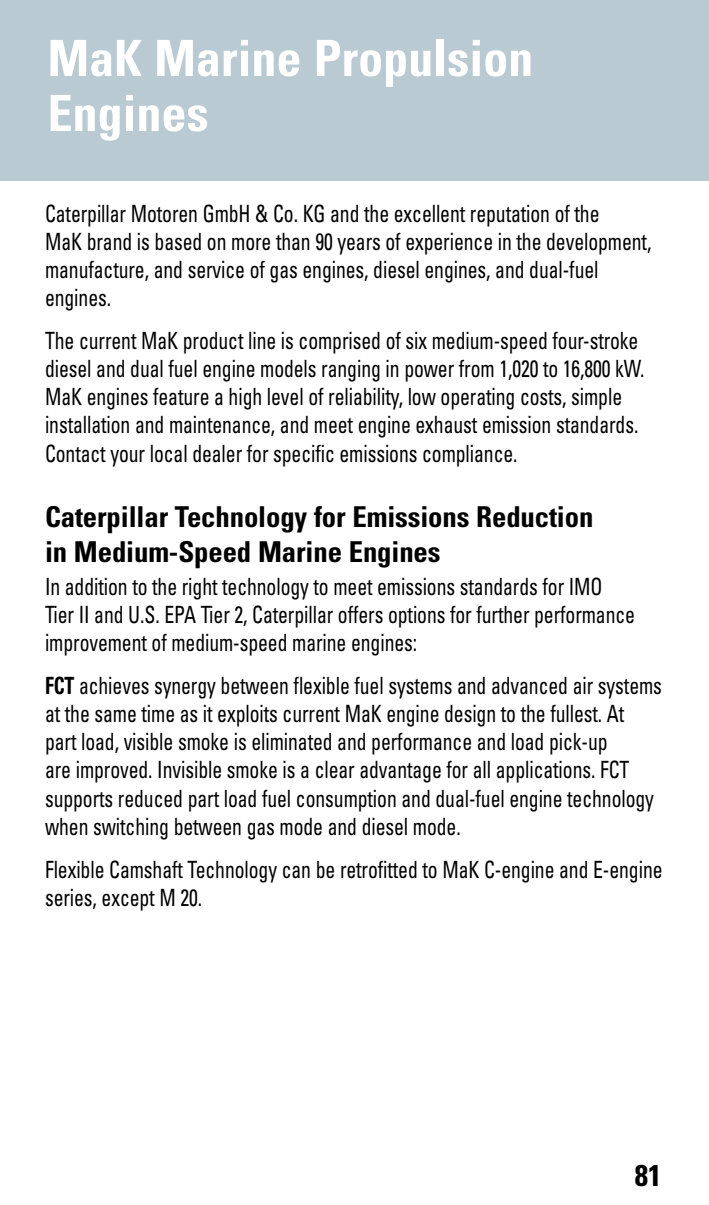
<style>
.page{position:relative;width:709px;height:1205px;background:#fff}
.page>*{position:absolute;margin:0;border:0;box-sizing:border-box;transform-origin:0 0}
.t1{font:700 condensed 50px/55px "Univers";color:#fff}
.t2{font:700 condensed 30px "Univers";color:#000}
.t3{font:700 condensed 28.75px/35px "Univers";letter-spacing:-.005em;color:#000}
.t4{font:condensed 23.75px/28px "Univers";letter-spacing:-.005em;color:#000;scale:.83 1}
.s1{font-weight:700}
</style>
<div class="page">
<div style="left:0;top:0;width:709px;height:180px;background:#bacad3"></div>
<h1 class="t1" style="left:48px;top:31px;width:487px">MaK Marine Propulsion<br>Engines</h1>
<p class="t4" style="left:45px;top:199px;width:732px">Caterpillar Motoren GmbH &amp; Co. KG and the excellent reputation of the<br>MaK brand is based on more than 90 years of experience in the development, manufacture, and service of gas engines, diesel engines, and dual-fuel engines.</p>
<p class="t4" style="left:45px;top:326px;width:724px">The current MaK product line is comprised of six medium-speed four-stroke diesel and dual fuel engine models ranging in power from 1,020 to 16,800 kW.<br>MaK engines feature a high level of reliability, low operating costs, simple installation and maintenance, and meet engine exhaust emission standards.<br>Contact your local dealer for specific emissions compliance.</p>
<p class="t3" style="left:45px;top:499px;width:550px">Caterpillar Technology for Emissions Reduction in Medium-Speed Marine Engines</p>
<p class="t4" style="left:45px;top:572px;width:712px">In addition to the right technology to meet emissions standards for IMO<br>Tier II and U.S. EPA Tier 2, Caterpillar offers options for further performance improvement of medium-speed marine engines:</p>
<p class="t4" style="left:45px;top:671px;width:744px"><span class="s1">FCT</span> achieves synergy between flexible fuel systems and advanced air systems at the same time as it exploits current MaK engine design to the fullest. At<br>part load, visible smoke is eliminated and performance and load pick-up<br>are improved. Invisible smoke is a clear advantage for all applications. FCT supports reduced part load fuel consumption and dual-fuel engine technology when switching between gas mode and diesel mode.</p>
<p class="t4" style="left:45px;top:855px;width:745px">Flexible Camshaft Technology can be retrofitted to MaK C-engine and E-engine series, except M 20.</p>
<p class="t2" style="left:635px;top:1157px;width:28px">81</p>
</div>
